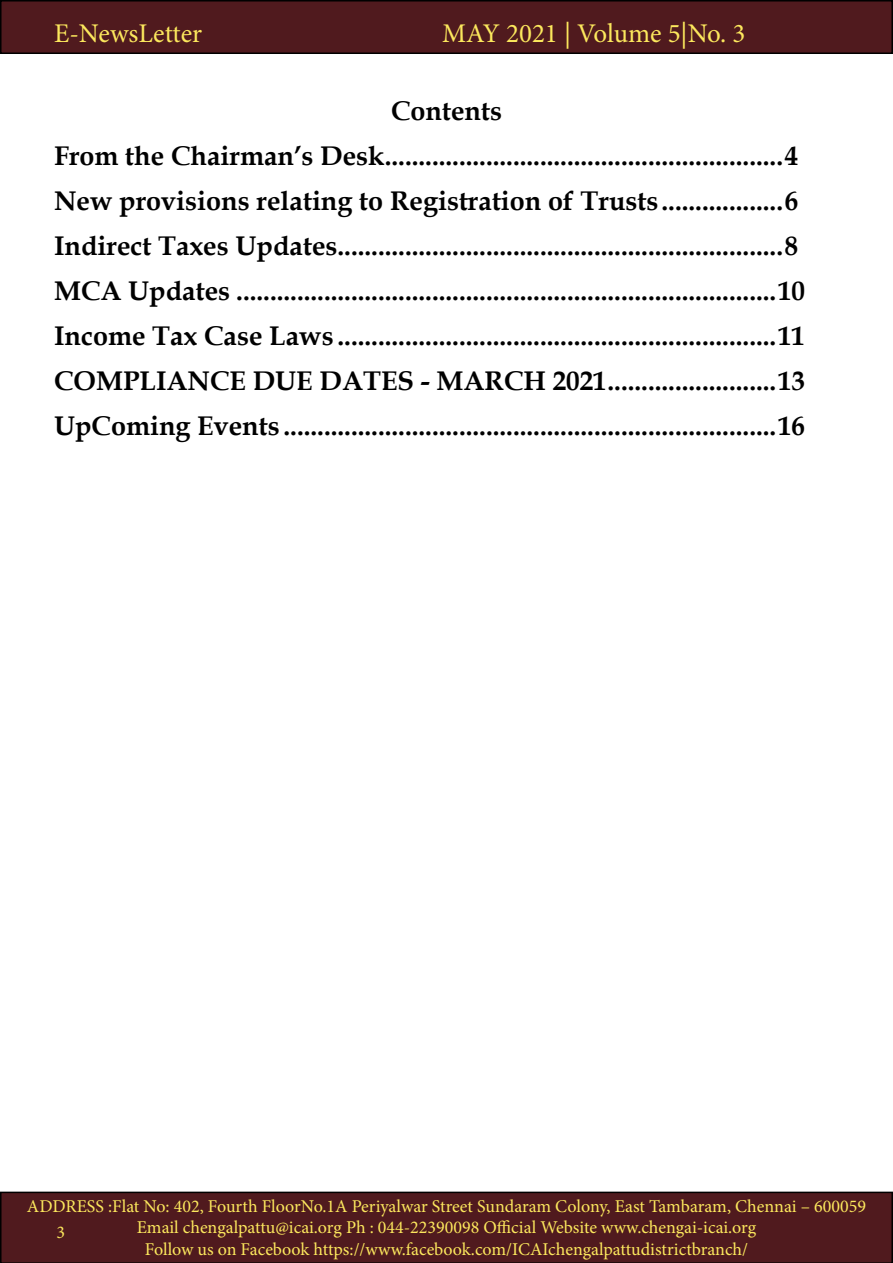
<style>
.page{position:relative;width:893px;height:1263px;background:#fff}
.page>*{position:absolute;margin:0;border:0;box-sizing:border-box;transform-origin:0 0}
.t1{font:700 27px/45px "Book Antiqua";color:#000}
.t2{font:27px "Minion Pro";color:#fce85d}
.t3{font:18px/21.6px "Minion Pro";color:#fce85d;text-align:center}
</style>
<div class="page">
<div style="left:1px;top:1px;width:891px;height:52px;background:#501a1e"></div>
<div style="left:0;top:0;width:893px;height:54px;border:2px solid #000"></div>
<div style="left:0;top:1191px;width:893px;height:72px;background:#501a1e"></div>
<p class="t2" style="left:54px;top:15px;width:150px">E-NewsLetter</p>
<p class="t2" style="left:442px;top:15px;width:305px">MAY 2021 | Volume 5|No. 3</p>
<p class="t1" style="left:54px;top:88px;width:752px;text-indent:337px">Contents<br>From the Chairman’s Desk...........................................................4<br>New provisions relating to Registration of Trusts ..................6<br>Indirect Taxes Updates..................................................................8<br>MCA Updates ................................................................................10<br>Income Tax Case Laws .................................................................11<br>COMPLIANCE DUE DATES - MARCH 2021.........................13<br>UpComing Events .........................................................................16</p>
<p class="t3" style="left:27px;top:1195px;width:840px">ADDRESS :Flat No: 402, Fourth FloorNo.1A Periyalwar Street Sundaram Colony, East Tambaram, Chennai – 600059<br>Email chengalpattu@icai.org Ph : 044-22390098 Official Website www.chengai-icai.org<br>Follow us on Facebook https://www.facebook.com/ICAIchengalpattudistrictbranch/</p>
<p class="t3" style="left:57px;top:1221px;width:10px">3</p>
</div>
